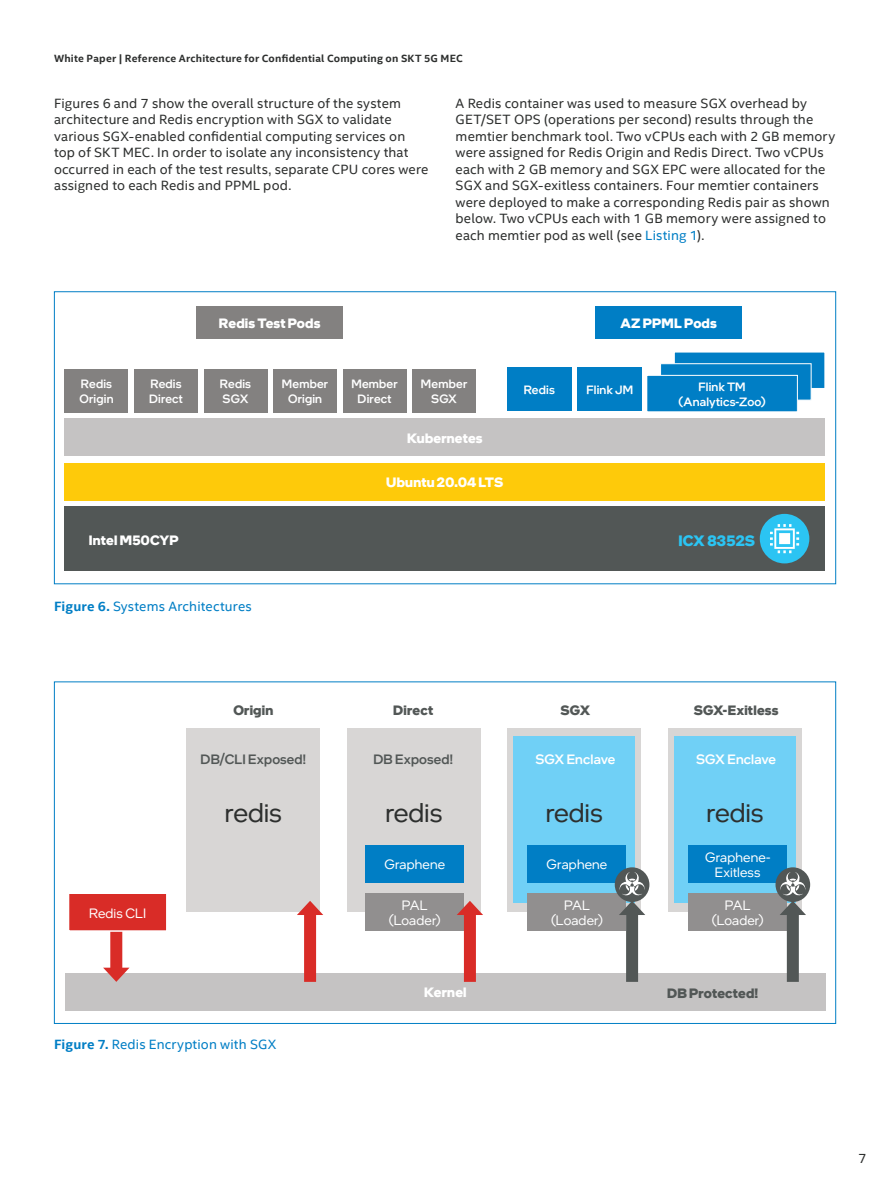
<style>
.page{position:relative;width:891px;height:1188px;background:#fff}
.page>*{position:absolute;margin:0;border:0;box-sizing:border-box;transform-origin:0 0}
.t1{font:27px "Intel One Display";letter-spacing:-.005em;color:#2d2f2e}
.t2{font:700 15px "Intel One Display";letter-spacing:.01em;color:#2bc4f3}
.t3{font:13.5px/16.5px "Intel Clear";letter-spacing:.01em;color:#2d2f2e}
.t4{font:13.5px/15px "Intel One Display";letter-spacing:.015em;color:#fff;text-align:center}
.t5{font:700 13.5px "Intel One Display";letter-spacing:.015em;color:#fff}
.t6{font:13.5px "Intel Clear";letter-spacing:.01em;color:#007ec5}
.t7{font:700 13.5px "Intel One Display";letter-spacing:.015em;color:#525756}
.t8{font:500 13.5px "Intel One Display";letter-spacing:.01em;color:#525756}
.t9{font:500 13.5px "Intel One Display";letter-spacing:.005em;color:#fff}
.t10{font:500 12px/15px "Intel One Display";letter-spacing:.015em;color:#fff;text-align:center}
.t11{font:700 10.5px "Intel Clear";letter-spacing:.02em;color:#2d2f2e}
.s1{color:#007ec5}
.s2{font-weight:700}
</style>
<div class="page">
<div style="left:65px;top:973px;width:760px;height:38px;background:#c5c3c3"></div>
<div style="left:186px;top:728px;width:134px;height:184px;background:#d8d6d5"></div>
<div style="left:347px;top:728px;width:134px;height:184px;background:#d8d6d5"></div>
<div style="left:507px;top:728px;width:134px;height:184px;background:#d8d6d5"></div>
<div style="left:668px;top:728px;width:134px;height:184px;background:#d8d6d5"></div>
<div style="left:674px;top:737px;width:122px;height:166px;background:#70d0f6"></div>
<div style="left:514px;top:737px;width:121px;height:166px;background:#70d0f6"></div>
<div style="left:689px;top:845px;width:98px;height:38px;background:#007ec5"></div>
<div style="left:528px;top:845px;width:98px;height:38px;background:#007ec5"></div>
<div style="left:366px;top:845px;width:98px;height:38px;background:#007ec5"></div>
<div style="left:689px;top:893px;width:98px;height:38px;background:#918f8f"></div>
<div style="left:528px;top:893px;width:98px;height:38px;background:#918f8f"></div>
<div style="left:366px;top:893px;width:98px;height:38px;background:#918f8f"></div>
<div style="left:776px;top:867px;width:34px;height:35px;background:#525756;border-radius:50%"></div>
<div style="left:615px;top:867px;width:34px;height:35px;background:#525756;border-radius:50%"></div>
<div style="left:787px;top:910px;width:12px;height:72px;background:#525756"></div>
<svg style="left:780px;top:872px;width:26px;height:43px"></svg>
<div style="left:626px;top:910px;width:12px;height:72px;background:#525756"></div>
<svg style="left:619px;top:872px;width:26px;height:43px"></svg>
<div style="left:464px;top:910px;width:12px;height:72px;background:#d92c27"></div>
<svg style="left:457px;top:901px;width:26px;height:14px"></svg>
<div style="left:110px;top:901px;width:12px;height:72px;background:#d92c27"></div>
<svg style="left:103px;top:968px;width:26px;height:14px"></svg>
<div style="left:304px;top:910px;width:12px;height:72px;background:#d92c27"></div>
<svg style="left:297px;top:901px;width:26px;height:14px"></svg>
<div style="left:69px;top:893px;width:98px;height:38px;background:#d92c27"></div>
<div style="left:68px;top:892px;width:100px;height:40px;border:2px solid #fff"></div>
<div style="left:65px;top:419px;width:760px;height:37px;background:#c5c3c3"></div>
<div style="left:65px;top:463px;width:760px;height:37px;background:#feca0a"></div>
<div style="left:65px;top:506px;width:760px;height:65px;background:#525756"></div>
<div style="left:65px;top:369px;width:63px;height:43px;background:#838180"></div>
<div style="left:204px;top:369px;width:63px;height:43px;background:#838180"></div>
<div style="left:343px;top:369px;width:63px;height:43px;background:#838180"></div>
<div style="left:507px;top:368px;width:64px;height:43px;background:#007ec5"></div>
<div style="left:134px;top:369px;width:64px;height:43px;background:#838180"></div>
<div style="left:273px;top:369px;width:64px;height:43px;background:#838180"></div>
<div style="left:197px;top:307px;width:146px;height:32px;background:#838180"></div>
<div style="left:596px;top:307px;width:146px;height:32px;background:#007ec5"></div>
<div style="left:412px;top:369px;width:64px;height:43px;background:#838180"></div>
<div style="left:578px;top:368px;width:64px;height:43px;background:#007ec5"></div>
<div style="left:674px;top:352px;width:151px;height:37px;background:#007ec5"></div>
<div style="left:660px;top:363px;width:152px;height:38px;background:#007ec5;border:1px solid #fff"></div>
<div style="left:647px;top:375px;width:150px;height:37px;background:#007ec5"></div>
<div style="left:646px;top:375px;width:152px;height:37px;border:1px solid #fff"></div>
<div style="left:760px;top:514px;width:49px;height:49px;background:#2bc4f3;border-radius:50%"></div>
<svg style="left:770px;top:524px;width:29px;height:29px"></svg>
<div style="left:779px;top:533px;width:11px;height:11px;background:#fff"></div>
<p class="t11" style="left:54px;top:51px;width:410px">White Paper | Reference Architecture for Confidential Computing on SKT 5G MEC</p>
<p class="t3" style="left:54px;top:94px;width:376px">Figures 6 and 7 show the overall structure of the system architecture and Redis encryption with SGX to validate various SGX-enabled confidential computing services on top of SKT MEC. In order to isolate any inconsistency that occurred in each of the test results, separate CPU cores were assigned to each Redis and PPML pod.</p>
<p class="t3" style="left:456px;top:94px;width:381px">A Redis container was used to measure SGX overhead by GET/SET OPS (operations per second) results through the memtier benchmark tool. Two vCPUs each with 2 GB memory were assigned for Redis Origin and Redis Direct. Two vCPUs each with 2 GB memory and SGX EPC were allocated for the SGX and SGX-exitless containers. Four memtier containers were deployed to make a corresponding Redis pair as shown below. Two vCPUs each with 1 GB memory were assigned to each memtier pod as well (see <span class="s1">Listing 1</span>).</p>
<p class="t5" style="left:219px;top:314px;width:103px">Redis Test Pods</p>
<p class="t5" style="left:620px;top:314px;width:98px">AZ PPML Pods</p>
<p class="t10" style="left:79px;top:376px;width:36px;text-align:left">Redis<br>Origin</p>
<p class="t10" style="left:220px;top:376px;width:33px;text-align:left">Redis<br>SGX</p>
<p class="t10" style="left:351px;top:376px;width:48px">Member<br>Direct</p>
<p class="t10" style="left:524px;top:382px;width:33px">Redis</p>
<p class="t10" style="left:149px;top:376px;width:35px;text-align:left">Redis<br>Direct</p>
<p class="t10" style="left:282px;top:376px;width:48px">Member<br>Origin</p>
<p class="t10" style="left:421px;top:376px;width:48px">Member<br>SGX</p>
<p class="t10" style="left:587px;top:382px;width:48px">Flink JM</p>
<p class="t10" style="left:678px;top:379px;width:89px">Flink TM (Analytics-Zoo)</p>
<p class="t5" style="left:407px;top:429px;width:77px">Kubernetes</p>
<p class="t5" style="left:386px;top:473px;width:119px">Ubuntu 20.04 LTS</p>
<p class="t5" style="left:89px;top:531px;width:91px">Intel M50CYP</p>
<p class="t2" style="left:678px;top:530px;width:78px">ICX 8352S</p>
<p class="t6" style="left:54px;top:597px;width:199px"><span class="s2">Figure 6.</span> Systems Architectures</p>
<p class="t7" style="left:233px;top:702px;width:41px">Origin</p>
<p class="t8" style="left:201px;top:750px;width:107px">DB/CLI Exposed!</p>
<p class="t7" style="left:393px;top:702px;width:41px">Direct</p>
<p class="t8" style="left:373px;top:750px;width:81px">DB Exposed!</p>
<p class="t7" style="left:560px;top:702px;width:31px">SGX</p>
<p class="t9" style="left:535px;top:750px;width:82px">SGX Enclave</p>
<p class="t7" style="left:694px;top:702px;width:86px">SGX-Exitless</p>
<p class="t9" style="left:696px;top:750px;width:82px">SGX Enclave</p>
<h1 class="t1" style="left:225px;top:796px;width:58px">redis</h1>
<h1 class="t1" style="left:385px;top:796px;width:58px">redis</h1>
<h1 class="t1" style="left:546px;top:796px;width:58px">redis</h1>
<h1 class="t1" style="left:707px;top:796px;width:58px">redis</h1>
<p class="t4" style="left:89px;top:905px;width:59px">Redis CLI</p>
<p class="t6" style="left:54px;top:1035px;width:224px"><span class="s2">Figure 7.</span> Redis Encryption with SGX</p>
<p class="t4" style="left:384px;top:857px;width:62px">Graphene</p>
<p class="t4" style="left:547px;top:857px;width:62px">Graphene</p>
<p class="t4" style="left:705px;top:849px;width:67px">Graphene-<br>Exitless</p>
<p class="t4" style="left:389px;top:898px;width:53px">PAL (Loader)</p>
<p class="t4" style="left:551px;top:898px;width:53px">PAL (Loader)</p>
<p class="t4" style="left:712px;top:898px;width:53px">PAL (Loader)</p>
<p class="t5" style="left:424px;top:984px;width:44px">Kernel</p>
<p class="t7" style="left:667px;top:984px;width:93px">DB Protected!</p>
<p class="t3" style="left:858px;top:1150px;width:10px">7</p>
</div>
